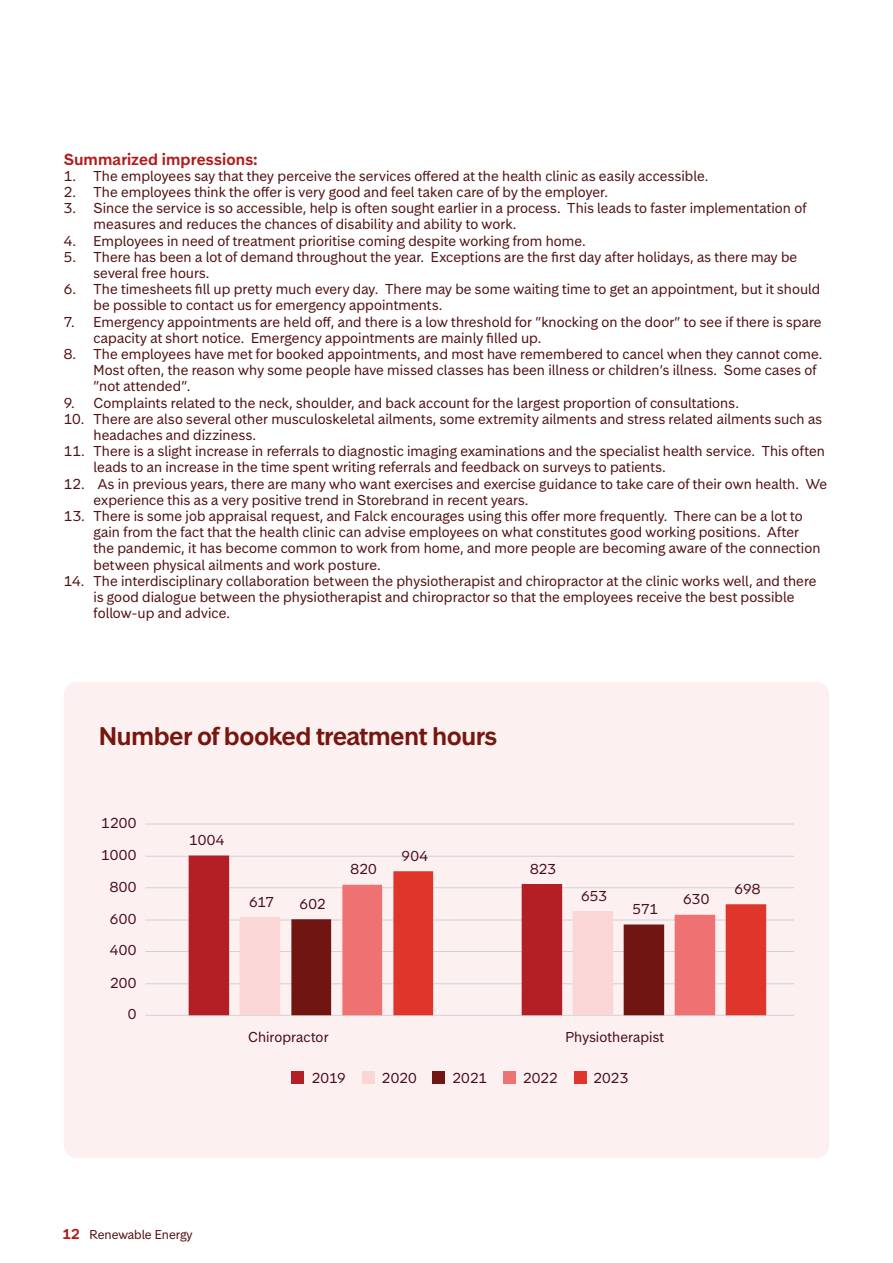
<style>
.page{position:relative;width:893px;height:1263px;background:#fff}
.page>*{position:absolute;margin:0;border:0;box-sizing:border-box;transform-origin:0 0}
.Fact_box_title_dark_red_-_16_pt{font:600 24px "Storebrand Display";color:#76160e}
.Sub1_body_text_red_-_10pt{font:600 15px "Storebrand Text";letter-spacing:.005em;color:#b31918}
.t1{font:13.5px/16.2px "Storebrand Text";letter-spacing:.005em;color:#531111}
.t2{font:13.5px "Storebrand Text";letter-spacing:.01em;color:#480e17}
.t3{font:12px "Storebrand Text";color:#531111}
.s1{font-weight:600;font-size:13.5px;color:#b31918}
</style>
<div class="page">
<div style="left:64px;top:682px;width:765px;height:476px;background:#fdf0f1;border-radius:13px"></div>
<hr style="left:145px;top:983px;width:649px;height:1px;background:#d1d2d2">
<hr style="left:145px;top:951px;width:649px;height:1px;background:#d1d2d2">
<hr style="left:145px;top:920px;width:649px;height:1px;background:#d1d2d2">
<hr style="left:145px;top:887px;width:649px;height:1px;background:#d1d2d2">
<hr style="left:145px;top:856px;width:649px;height:1px;background:#d1d2d2">
<hr style="left:145px;top:824px;width:649px;height:1px;background:#d1d2d2">
<hr style="left:145px;top:1015px;width:649px;height:1px;background:#d1d2d2">
<svg style="left:189px;top:855px;width:373px;height:160px"></svg>
<svg style="left:240px;top:911px;width:102px;height:104px"></svg>
<svg style="left:342px;top:885px;width:51px;height:130px;fill:#ee7272"></svg>
<svg style="left:393px;top:871px;width:373px;height:144px"></svg>
<div style="left:291px;top:1071px;width:13px;height:13px;background:#b31f25"></div>
<div style="left:362px;top:1071px;width:13px;height:13px;background:#fad7d6"></div>
<div style="left:432px;top:1071px;width:13px;height:13px;background:#711513"></div>
<div style="left:503px;top:1071px;width:13px;height:13px;background:#ee7272"></div>
<div style="left:574px;top:1071px;width:13px;height:13px;background:#e0352a"></div>
<p class="Sub1_body_text_red_-_10pt" style="left:64px;top:149px;width:196px">Summarized impressions:</p>
<p class="t1" style="left:64px;top:168px;width:646px">1. The employees say that they perceive the services offered at the health clinic as easily accessible.</p>
<p class="t1" style="left:64px;top:184px;width:546px">2. The employees think the offer is very good and feel taken care of by the employer.</p>
<p class="t1" style="left:94px;top:200px;width:714px;text-indent:-30px">3. Since the service is so accessible, help is often sought earlier in a process. This leads to faster implementation of measures and reduces the chances of disability and ability to work.</p>
<p class="t1" style="left:64px;top:232px;width:524px">4. Employees in need of treatment prioritise coming despite working from home.</p>
<p class="t1" style="left:94px;top:249px;width:705px;text-indent:-30px">5. There has been a lot of demand throughout the year. Exceptions are the first day after holidays, as there may be several free hours.</p>
<p class="t1" style="left:94px;top:281px;width:728px;text-indent:-30px">6. The timesheets fill up pretty much every day. There may be some waiting time to get an appointment, but it should be possible to contact us for emergency appointments.</p>
<p class="t1" style="left:94px;top:313px;width:729px;text-indent:-30px">7. Emergency appointments are held off, and there is a low threshold for ”knocking on the door” to see if there is spare capacity at short notice. Emergency appointments are mainly filled up.</p>
<p class="t1" style="left:94px;top:346px;width:730px;text-indent:-30px">8. The employees have met for booked appointments, and most have remembered to cancel when they cannot come.<br>Most often, the reason why some people have missed classes has been illness or children’s illness. Some cases of ”not attended”.</p>
<p class="t1" style="left:64px;top:394px;width:677px">9. Complaints related to the neck, shoulder, and back account for the largest proportion of consultations.</p>
<p class="t1" style="left:94px;top:411px;width:730px;text-indent:-30px">10. There are also several other musculoskeletal ailments, some extremity ailments and stress related ailments such as headaches and dizziness.</p>
<p class="t1" style="left:94px;top:443px;width:733px;text-indent:-30px">11. There is a slight increase in referrals to diagnostic imaging examinations and the specialist health service. This often leads to an increase in the time spent writing referrals and feedback on surveys to patients.</p>
<p class="t1" style="left:94px;top:475px;width:735px;text-indent:-30px">12. As in previous years, there are many who want exercises and exercise guidance to take care of their own health. We experience this as a very positive trend in Storebrand in recent years.</p>
<p class="t1" style="left:94px;top:508px;width:728px;text-indent:-30px">13. There is some job appraisal request, and Falck encourages using this offer more frequently. There can be a lot to gain from the fact that the health clinic can advise employees on what constitutes good working positions. After the pandemic, it has become common to work from home, and more people are becoming aware of the connection between physical ailments and work posture.</p>
<p class="t1" style="left:94px;top:573px;width:724px;text-indent:-30px">14. The interdisciplinary collaboration between the physiotherapist and chiropractor at the clinic works well, and there is good dialogue between the physiotherapist and chiropractor so that the employees receive the best possible follow-up and advice.</p>
<p class="Fact_box_title_dark_red_-_16_pt" style="left:99px;top:720px;width:399px">Number of booked treatment hours</p>
<p class="t2" style="left:101px;top:814px;width:37px">1200</p>
<p class="t2" style="left:101px;top:846px;width:37px">1000</p>
<p class="t2" style="left:110px;top:877px;width:28px">800</p>
<p class="t2" style="left:110px;top:910px;width:28px">600</p>
<p class="t2" style="left:110px;top:941px;width:28px">400</p>
<p class="t2" style="left:110px;top:973px;width:28px">200</p>
<p class="t2" style="left:128px;top:1005px;width:10px">0</p>
<p class="t2" style="left:189px;top:831px;width:37px">1004</p>
<p class="t2" style="left:249px;top:892px;width:26px">617</p>
<p class="t2" style="left:299px;top:895px;width:28px">602</p>
<p class="t2" style="left:351px;top:860px;width:28px">820</p>
<p class="t2" style="left:401px;top:847px;width:28px">904</p>
<p class="t2" style="left:530px;top:859px;width:28px">823</p>
<p class="t2" style="left:581px;top:886px;width:27px">653</p>
<p class="t2" style="left:632px;top:900px;width:27px">571</p>
<p class="t2" style="left:683px;top:890px;width:28px">630</p>
<p class="t2" style="left:734px;top:880px;width:27px">698</p>
<p class="t2" style="left:248px;top:1028px;width:82px">Chiropractor</p>
<p class="t2" style="left:565px;top:1028px;width:100px">Physiotherapist</p>
<p class="t2" style="left:312px;top:1068px;width:36px">2019</p>
<p class="t2" style="left:382px;top:1068px;width:36px">2020</p>
<p class="t2" style="left:453px;top:1068px;width:36px">2021</p>
<p class="t2" style="left:523px;top:1068px;width:36px">2022</p>
<p class="t2" style="left:593px;top:1068px;width:36px">2023</p>
<p class="t3" style="left:62px;top:1226px;width:132px"><span class="s1">12</span> Renewable Energy</p>
</div>
